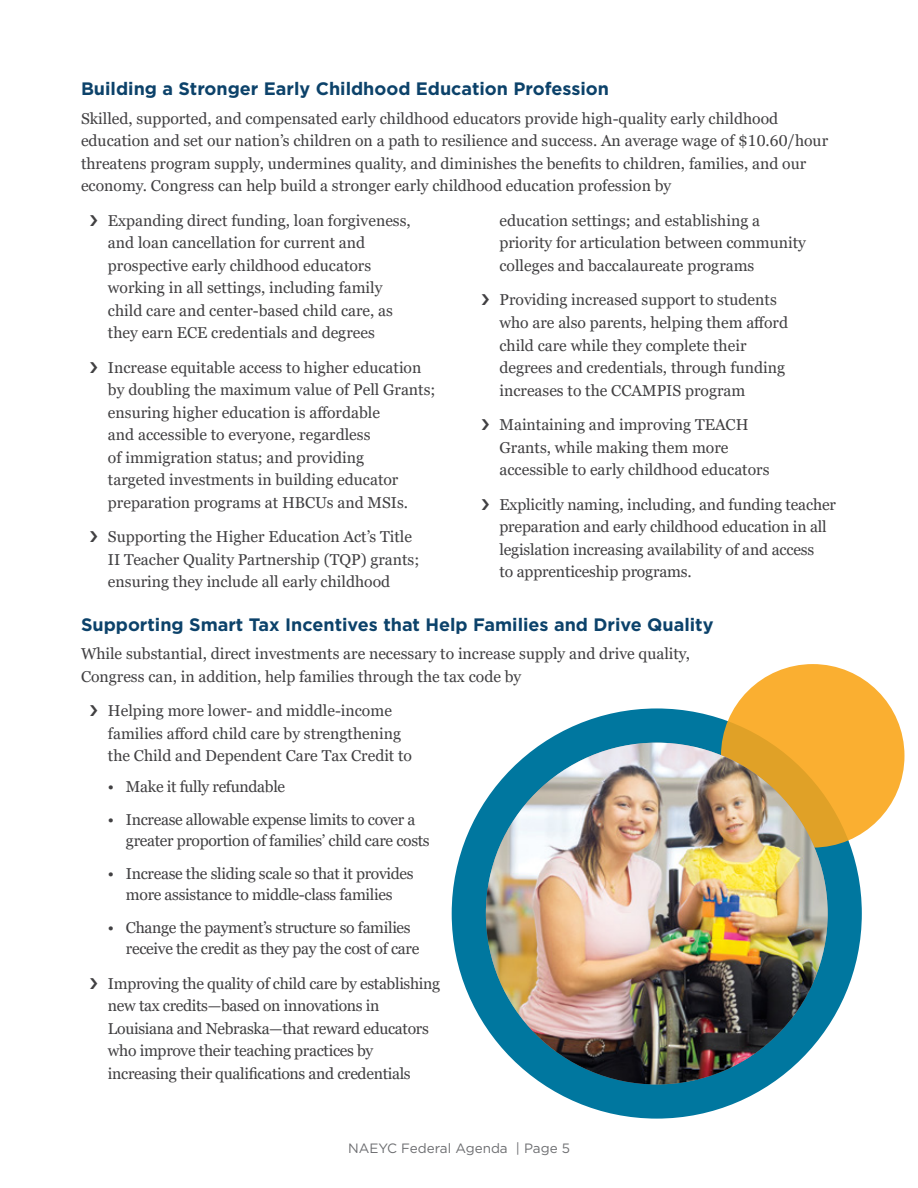
<style>
.page{position:relative;width:918px;height:1188px;background:#fff}
.page>*{position:absolute;margin:0;border:0;box-sizing:border-box;transform-origin:0 0}
.t1{font:700 18px "Gotham";color:#0c426a}
.t2{font:15.75px/22.5px "Georgia Pro";color:#414042}
.t3{font:15.75px/22.5px "Georgia Pro";letter-spacing:-.02em;color:#414042}
.t4{font:13.5px "Gotham";color:#6d6e71}
</style>
<div class="page">
<div style="left:452px;top:708px;width:410px;height:411px;background:#00779f;border-radius:50%"></div>
<svg style="left:721px;top:664px;width:183px;height:184px;background:#f3ab2f"></svg>
<img style="left:486px;top:743px;width:342px;height:341px;border-radius:171px">
<p class="t1" style="left:81px;top:77px;width:529px">Building a Stronger Early Childhood Education Profession</p>
<p class="t2" style="left:81px;top:108px;width:749px">Skilled, supported, and compensated early childhood educators provide high-quality early childhood education and set our nation’s children on a path to resilience and success. An average wage of $10.60/hour threatens program supply, undermines quality, and diminishes the benefits to children, families, and our economy. Congress can help build a stronger early childhood education profession by</p>
<p class="t2" style="left:108px;top:210px;width:304px">Expanding direct funding, loan forgiveness, and loan cancellation for current and prospective early childhood educators working in all settings, including family child care and center-based child care, as they earn ECE credentials and degrees</p>
<p class="t2" style="left:108px;top:357px;width:329px">Increase equitable access to higher education by doubling the maximum value of Pell Grants; ensuring higher education is affordable<br>and accessible to everyone, regardless<br>of immigration status; and providing<br>targeted investments in building educator preparation programs at HBCUs and MSIs.</p>
<p class="t2" style="left:108px;top:526px;width:313px">Supporting the Higher Education Act’s Title<br>II Teacher Quality Partnership (TQP) grants; ensuring they include all early childhood</p>
<p class="t2" style="left:499px;top:210px;width:308px">education settings; and establishing a priority for articulation between community colleges and baccalaureate programs</p>
<p class="t2" style="left:499px;top:289px;width:290px">Providing increased support to students who are also parents, helping them afford child care while they complete their degrees and credentials, through funding increases to the CCAMPIS program</p>
<p class="t2" style="left:499px;top:414px;width:272px">Maintaining and improving TEACH<br>Grants, while making them more accessible to early childhood educators</p>
<p class="t2" style="left:499px;top:493px;width:338px">Explicitly naming, including, and funding teacher preparation and early childhood education in all legislation increasing availability of and access<br>to apprenticeship programs.</p>
<p class="t1" style="left:81px;top:613px;width:634px">Supporting Smart Tax Incentives that Help Families and Drive Quality</p>
<p class="t2" style="left:81px;top:643px;width:611px">While substantial, direct investments are necessary to increase supply and drive quality,<br>Congress can, in addition, help families through the tax code by</p>
<p class="t2" style="left:108px;top:700px;width:306px">Helping more lower- and middle-income families afford child care by strengthening the Child and Dependent Care Tax Credit to</p>
<p class="t3" style="left:108px;top:776px;width:179px">• Make it fully refundable</p>
<p class="t3" style="left:126px;top:810px;width:305px;line-height:21px;text-indent:-18px">• Increase allowable expense limits to cover a greater proportion of families’ child care costs</p>
<p class="t3" style="left:108px;top:864px;width:307px;line-height:21px;text-align:center">• Increase the sliding scale so that it provides more assistance to middle-class families</p>
<p class="t3" style="left:126px;top:918px;width:295px;line-height:21px;text-indent:-18px">• Change the payment’s structure so families receive the credit as they pay the cost of care</p>
<p class="t3" style="left:108px;top:973px;width:334px">Improving the quality of child care by establishing new tax credits—based on innovations in Louisiana and Nebraska—that reward educators who improve their teaching practices by increasing their qualifications and credentials</p>
<p class="t4" style="left:348px;top:1139px;width:223px">NAEYC Federal Agenda | Page 5</p>
</div>
